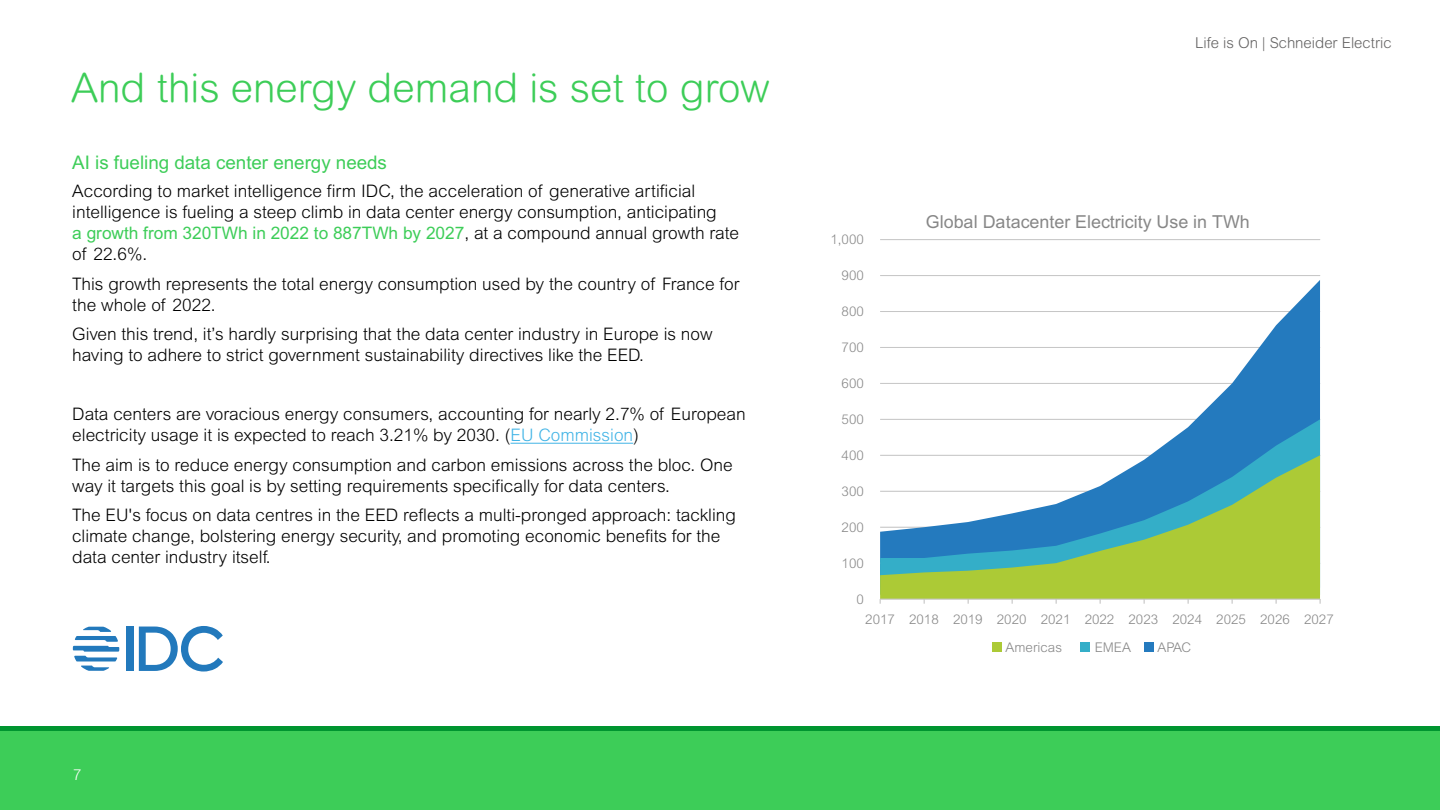
<style>
.page{position:relative;width:1440px;height:810px;background:#fff}
.page>*{position:absolute;margin:0;border:0;box-sizing:border-box;transform-origin:0 0}
.t1{font:300 40.5px "Arial Rounded MT Pro";color:#3dcd58}
.t2{font:18.75px "Arial MT Std";color:#3dcd58}
.t3{font:17.85px "Arial MT Pro";color:#878787}
.t4{font:300 17.25px/21px "Arial MT Std";color:#000}
.t5{font:300 15px "Arial Rounded MT Pro";color:#646363}
.t6{font:300 15px "Arial MT Std";color:#fff}
.t7{font:300 13.35px "Arial MT Pro";color:#878787}
.s1{font-weight:400;color:#3dcd58}
.s2{color:#42b4e6}
</style>
<div class="page">
<hr style="left:511px;top:443px;width:122px;height:1px;background:#42b4e6">
<hr style="left:880px;top:239px;width:440px;height:1px;background:#c6c6c6">
<hr style="left:880px;top:275px;width:440px;height:1px;background:#c6c6c6">
<svg style="left:880px;top:280px;width:440px;height:139px"></svg>
<svg style="left:880px;top:419px;width:440px;height:36px"></svg>
<svg style="left:880px;top:455px;width:440px;height:144px"></svg>
<hr style="left:880px;top:599px;width:440px;height:1px;background:#c6c6c6">
<div style="left:992px;top:642px;width:10px;height:10px;background:#acca36"></div>
<div style="left:1080px;top:642px;width:10px;height:10px;background:#34aec8"></div>
<div style="left:1144px;top:642px;width:10px;height:10px;background:#247abe"></div>
<div style="left:126px;top:627px;width:7px;height:44px;background:#2279bc"></div>
<svg style="left:139px;top:626px;width:84px;height:46px"></svg>
<svg style="left:73px;top:627px;width:46px;height:44px"></svg>
<div style="left:0;top:729px;width:1440px;height:81px;background:#3dcd58"></div>
<hr style="left:0;top:726px;width:1440px;height:4px;background:#009530">
<h1 class="t1" style="left:71px;top:65px;width:700px">And this energy demand is set to grow</h1>
<p class="t2" style="left:72px;top:152px;width:316px">AI is fueling data center energy needs</p>
<p class="t4" style="left:72px;top:181px;width:668px">According to market intelligence firm IDC, the acceleration of generative artificial intelligence is fueling a steep climb in data center energy consumption, anticipating<br><span class="s1">a growth from 320TWh in 2022 to 887TWh by 2027</span>, at a compound annual growth rate of 22.6%.</p>
<p class="t4" style="left:72px;top:273px;width:669px">This growth represents the total energy consumption used by the country of France for the whole of 2022.</p>
<p class="t4" style="left:72px;top:324px;width:642px">Given this trend, it’s hardly surprising that the data center industry in Europe is now having to adhere to strict government sustainability directives like the EED.</p>
<p class="t4" style="left:72px;top:404px;width:675px">Data centers are voracious energy consumers, accounting for nearly 2.7% of European electricity usage it is expected to reach 3.21% by 2030. (<span class="s2">EU Commission</span>)</p>
<p class="t4" style="left:72px;top:454px;width:662px">The aim is to reduce energy consumption and carbon emissions across the bloc. One way it targets this goal is by setting requirements specifically for data centers.</p>
<p class="t4" style="left:72px;top:505px;width:665px">The EU's focus on data centres in the EED reflects a multi-pronged approach: tackling climate change, bolstering energy security, and promoting economic benefits for the data center industry itself.</p>
<p class="t6" style="left:73px;top:767px;width:10px">7</p>
<p class="t5" style="left:1195px;top:34px;width:198px">Life is On | Schneider Electric</p>
<p class="t7" style="left:830px;top:231px;width:35px">1,000</p>
<p class="t7" style="left:842px;top:267px;width:24px">900</p>
<p class="t7" style="left:842px;top:303px;width:24px">800</p>
<p class="t7" style="left:842px;top:339px;width:24px">700</p>
<p class="t7" style="left:842px;top:375px;width:24px">600</p>
<p class="t7" style="left:842px;top:411px;width:24px">500</p>
<p class="t7" style="left:842px;top:447px;width:24px">400</p>
<p class="t7" style="left:842px;top:483px;width:24px">300</p>
<p class="t7" style="left:842px;top:519px;width:24px">200</p>
<p class="t7" style="left:842px;top:555px;width:24px">100</p>
<p class="t7" style="left:856px;top:591px;width:9px">0</p>
<p class="t3" style="left:926px;top:212px;width:325px">Global Datacenter Electricity Use in TWh</p>
<p class="t7" style="left:865px;top:611px;width:470px">2017 2018 2019 2020 2021 2022 2023 2024 2025 2026 2027</p>
<p class="t7" style="left:1006px;top:639px;width:58px">Americas</p>
<p class="t7" style="left:1095px;top:639px;width:38px">EMEA</p>
<p class="t7" style="left:1158px;top:639px;width:35px">APAC</p>
</div>
